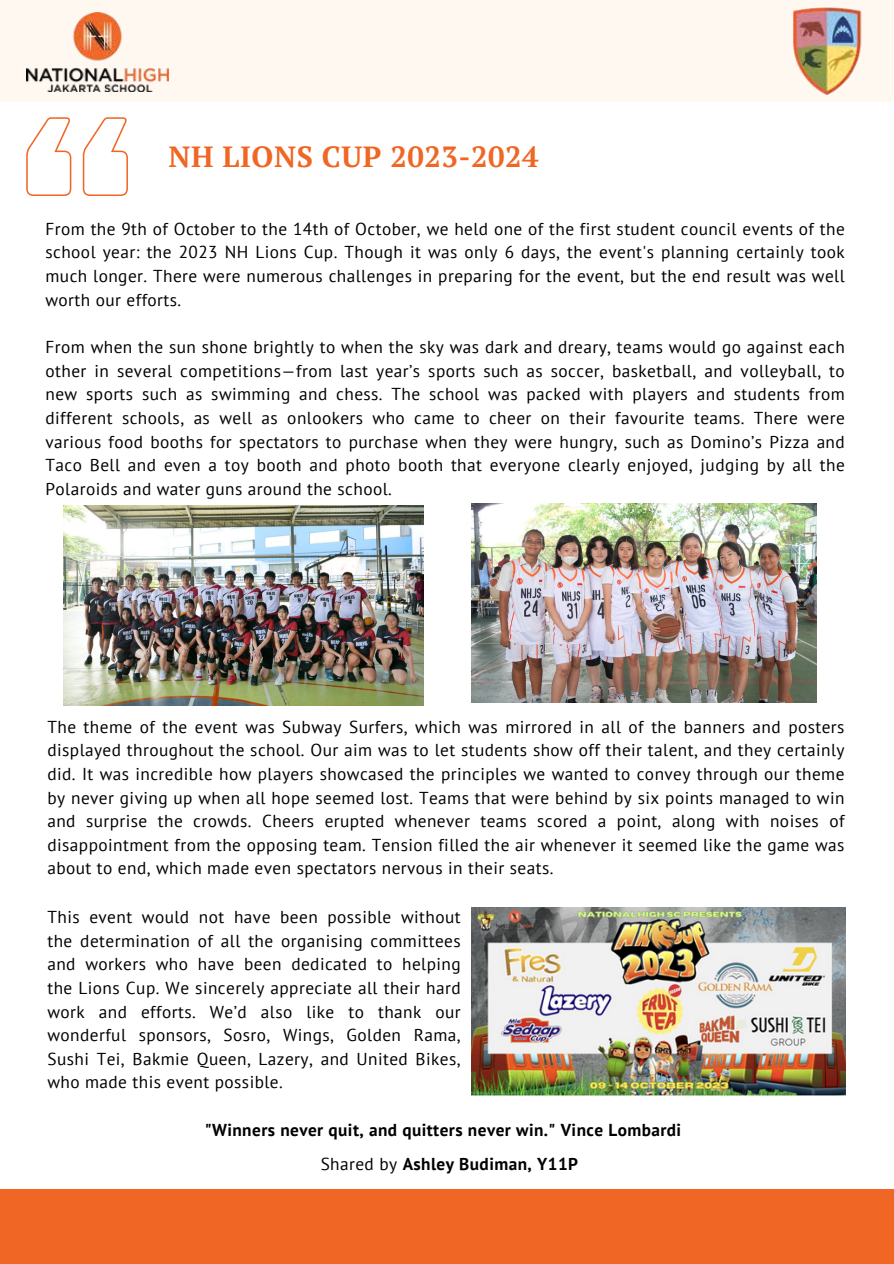
<style>
.page{position:relative;width:894px;height:1264px;background:#fff}
.page>*{position:absolute;margin:0;border:0;box-sizing:border-box;transform-origin:0 0}
.t1{font:700 29.1px "PT Serif";letter-spacing:.02em;color:#f06624}
.t2{font:17.25px/23.7px "PT Sans";letter-spacing:.025em;color:#000;text-align:justify}
.t3{font:700 17.25px "PT Sans";letter-spacing:.025em;color:#000}
.s1{font-weight:400}
</style>
<div class="page">
<div style="left:0;top:1188px;width:893px;height:75px;background:#f06624"></div>
<div style="left:1px;top:0;width:891px;height:102px;background:#fff8f0"></div>
<img style="left:26px;top:12px;width:142px;height:79px">
<img style="left:793px;top:7px;width:69px;height:88px">
<svg style="left:26px;top:117px;width:102px;height:79px"></svg>
<img style="left:471px;top:907px;width:374px;height:188px">
<img style="left:64px;top:505px;width:359px;height:201px">
<img style="left:471px;top:503px;width:345px;height:200px">
<p class="t1" style="left:168px;top:136px;width:371px">NH LIONS CUP 2023-2024</p>
<p class="t2" style="left:45px;top:216px;width:800px">From the 9th of October to the 14th of October, we held one of the first student council events of the school year: the 2023 NH Lions Cup. Though it was only 6 days, the event's planning certainly took much longer. There were numerous challenges in preparing for the event, but the end result was well worth our efforts.</p>
<p class="t2" style="left:45px;top:335px;width:800px">From when the sun shone brightly to when the sky was dark and dreary, teams would go against each other in several competitions—from last year’s sports such as soccer, basketball, and volleyball, to new sports such as swimming and chess. The school was packed with players and students from different schools, as well as onlookers who came to cheer on their favourite teams. There were various food booths for spectators to purchase when they were hungry, such as Domino’s Pizza and Taco Bell and even a toy booth and photo booth that everyone clearly enjoyed, judging by all the Polaroids and water guns around the school.</p>
<p class="t2" style="left:47px;top:714px;width:798px">The theme of the event was Subway Surfers, which was mirrored in all of the banners and posters displayed throughout the school. Our aim was to let students show off their talent, and they certainly did. It was incredible how players showcased the principles we wanted to convey through our theme by never giving up when all hope seemed lost. Teams that were behind by six points managed to win and surprise the crowds. Cheers erupted whenever teams scored a point, along with noises of disappointment from the opposing team. Tension filled the air whenever it seemed like the game was about to end, which made even spectators nervous in their seats.</p>
<p class="t2" style="left:47px;top:904px;width:414px">This event would not have been possible without the determination of all the organising committees and workers who have been dedicated to helping the Lions Cup. We sincerely appreciate all their hard work and efforts. We’d also like to thank our wonderful sponsors, Sosro, Wings, Golden Rama, Sushi Tei, Bakmie Queen, Lazery, and United Bikes, who made this event possible.</p>
<p class="t3" style="left:205px;top:1118px;width:478px">"Winners never quit, and quitters never win." Vince Lombardi</p>
<p class="t3" style="left:320px;top:1151px;width:259px"><span class="s1">Shared by</span> Ashley Budiman, Y11P</p>
</div>
